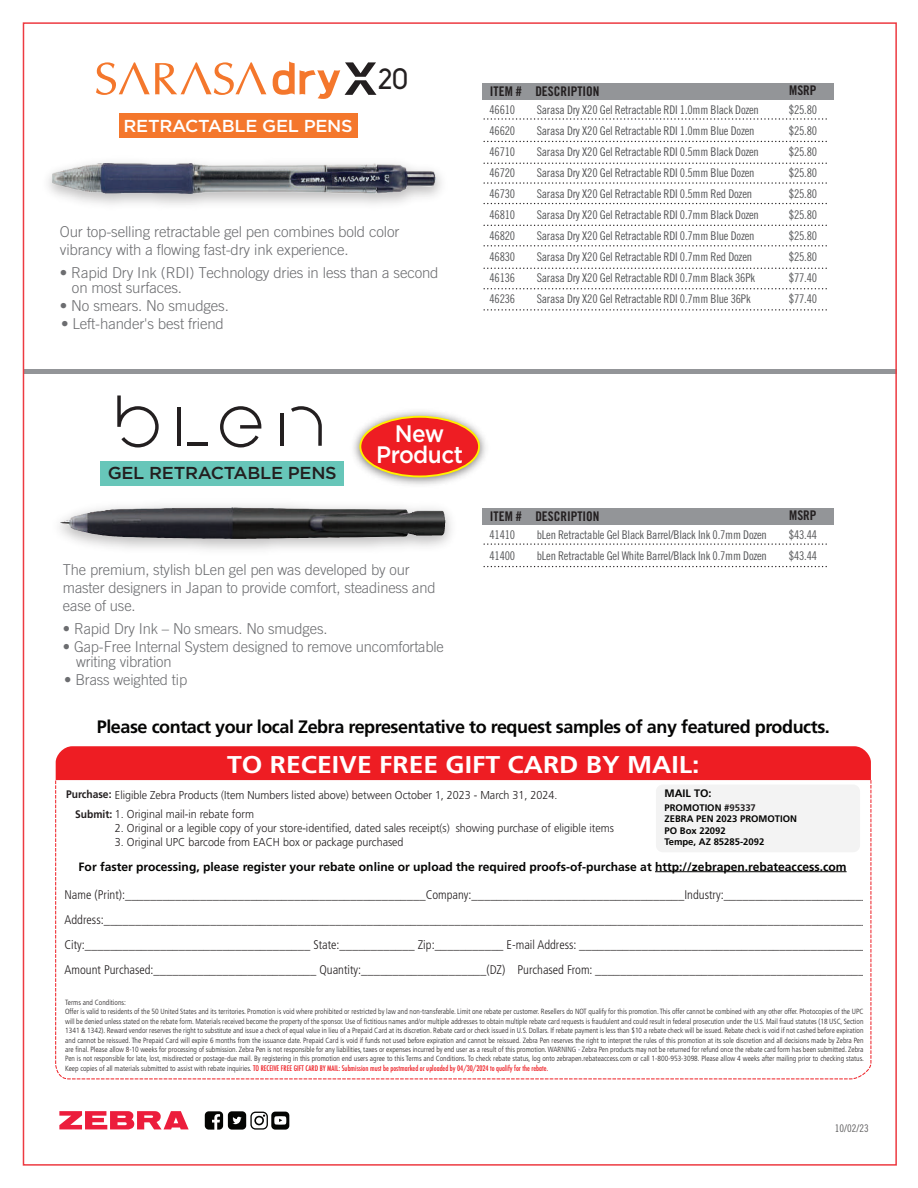
<style>
.page{position:relative;width:918px;height:1188px;background:#fff}
.page>*{position:absolute;margin:0;border:0;box-sizing:border-box;transform-origin:0 0}
.t1{font:28.65px "Biko";color:#231f20}
.t2{font:700 24.3px "Frutiger";color:#fff;scale:1.1 1}
.t3{font:500 23.85px/21px "Gotham";letter-spacing:-.025em;color:#fff;text-align:center;scale:.95 1}
.t4{font:700 18px "Frutiger";letter-spacing:-.025em;color:#050504}
.t5{font:500 17.25px "Gotham";letter-spacing:-.015em;color:#fff;scale:1.04 1}
.t6{font:500 17.25px "Gotham";letter-spacing:-.015em;color:#231f20;scale:1.04 1}
.t7{font:300 15px/18px "Trade Gothic";letter-spacing:-.01em;color:#6c6d70}
.t8{font:13.35px "Trade Gothic LT Std Bd Cn 20";color:#231f20}
.t9{font:300 condensed 12.45px/25px "Frutiger";color:#231f20}
.t10{font:12px/21px "Trade Gothic Cond Eighteen";letter-spacing:-.02em;color:#57585a}
.t11{font:700 12px "Frutiger";color:#050504}
.t12{font:300 11.4px/18.8px "Frutiger";color:#231f20;scale:.94 1}
.t13{font:700 10.8px "Frutiger";color:#050504}
.t14{font:10.5px "Trade Gothic Cond Eighteen";color:#5e5d5e}
.t15{font:700 9.45px/11.4px "Frutiger";color:#050504}
.t16{font:300 condensed 7.5px/9.4px "Frutiger";color:#231f20}
.t17{font:500 condensed 7.5px "Futura";color:#ee1d23}
.s1{font-weight:700;font-size:10.95px}
.s2{color:#231f20}
.s3{font-family:"Frutiger";font-weight:300;color:#231f20}
</style>
<div class="page">
<div style="left:23px;top:369px;width:874px;height:5px;background:#939598"></div>
<svg style="left:55px;top:780px;width:816px;height:299px"></svg>
<div style="left:56px;top:746px;width:815px;height:34px;background:#ee1d23"></div>
<div style="left:656px;top:784px;width:204px;height:68px;background:#f3f3f3;border-radius:7px"></div>
<hr style="left:655px;top:871px;width:192px;height:1px;background:#050504">
<svg style="left:59px;top:1111px;width:130px;height:18px"></svg>
<svg style="left:205px;top:1111px;width:84px;height:19px"></svg>
<div style="left:483px;top:83px;width:351px;height:16px;background:#939598"></div>
<svg style="left:484px;top:118px;width:343px;height:2px"></svg>
<svg style="left:484px;top:141px;width:343px;height:1px"></svg>
<svg style="left:484px;top:163px;width:343px;height:1px"></svg>
<svg style="left:484px;top:182px;width:343px;height:2px"></svg>
<svg style="left:484px;top:203px;width:343px;height:1px"></svg>
<svg style="left:484px;top:225px;width:343px;height:1px"></svg>
<svg style="left:484px;top:245px;width:343px;height:1px"></svg>
<svg style="left:484px;top:268px;width:343px;height:1px"></svg>
<svg style="left:484px;top:288px;width:343px;height:1px"></svg>
<svg style="left:484px;top:309px;width:343px;height:2px"></svg>
<div style="left:483px;top:508px;width:351px;height:17px;background:#939598"></div>
<svg style="left:484px;top:543px;width:343px;height:2px"></svg>
<svg style="left:484px;top:566px;width:343px;height:1px"></svg>
<div style="left:119px;top:113px;width:238px;height:25px;background:#f4772c"></div>
<div style="left:100px;top:461px;width:244px;height:24px;background:#67c6b9"></div>
<img style="left:53px;top:163px;width:383px;height:31px">
<svg style="left:96px;top:62px;width:170px;height:33px"></svg>
<svg style="left:273px;top:61px;width:104px;height:38px"></svg>
<svg style="left:220px;top:406px;width:41px;height:41px"></svg>
<svg style="left:117px;top:395px;width:42px;height:52px"></svg>
<hr style="left:187px;top:442px;width:21px;height:4px;background:#231f20">
<hr style="left:177px;top:407px;width:4px;height:39px;background:#231f20">
<hr style="left:280px;top:413px;width:4px;height:33px;background:#231f20">
<svg style="left:291px;top:406px;width:31px;height:40px"></svg>
<img style="left:59px;top:505px;width:392px;height:45px">
<img style="left:60px;top:507px;width:351px;height:32px">
<img style="left:353px;top:411px;width:133px;height:74px">
<div style="left:360px;top:417px;width:119px;height:59px;background:#ee1d23;border-radius:50%"></div>
<div style="left:359px;top:416px;width:121px;height:61px;border:2px solid #fff101;border-radius:50%"></div>
<h3 class="t5" style="left:124px;top:116px;width:222px">RETRACTABLE GEL PENS</h3>
<h1 class="t1" style="left:378px;top:63px;width:32px">20</h1>
<h3 class="t7" style="left:60px;top:223px;width:341px">Our top-selling retractable gel pen combines bold color vibrancy with a flowing fast-dry ink experience.</h3>
<h3 class="t7" style="left:72px;top:265px;width:368px;line-height:15px;text-indent:-12px">• Rapid Dry Ink (RDI) Technology dries in less than a second on most surfaces.</h3>
<h3 class="t7" style="left:60px;top:296px;width:171px">• No smears. No smudges.</h3>
<h3 class="t7" style="left:61px;top:314px;width:164px">• Left-hander's best friend</h3>
<h3 class="t8" style="left:789px;top:82px;width:29px">MSRP</h3>
<h3 class="t8" style="left:490px;top:83px;width:111px">ITEM # DESCRIPTION</h3>
<h3 class="t10" style="left:489px;top:99px;width:27px;text-align:justify">46610<br>46620<br>46710<br>46720<br>46730<br>46810<br>46820<br>46830<br>46136<br>46236</h3>
<h3 class="t10" style="left:789px;top:99px;width:30px;text-align:justify">$25.80 $25.80 $25.80 $25.80 $25.80 $25.80 $25.80 $25.80 $77.40 $77.40</h3>
<p class="t10" style="left:537px;top:99px;width:224px">Sarasa Dry X20 Gel Retractable RDI 1.0mm Black Dozen Sarasa Dry X20 Gel Retractable RDI 1.0mm Blue Dozen Sarasa Dry X20 Gel Retractable RDI 0.5mm Black Dozen Sarasa Dry X20 Gel Retractable RDI 0.5mm Blue Dozen Sarasa Dry X20 Gel Retractable RDI 0.5mm Red Dozen Sarasa Dry X20 Gel Retractable RDI 0.7mm Black Dozen Sarasa Dry X20 Gel Retractable RDI 0.7mm Blue Dozen Sarasa Dry X20 Gel Retractable RDI 0.7mm Red Dozen Sarasa Dry X20 Gel Retractable RDI 0.7mm Black 36Pk Sarasa Dry X20 Gel Retractable RDI 0.7mm Blue 36Pk</p>
<h3 class="t6" style="left:108px;top:463px;width:222px">GEL RETRACTABLE PENS</h3>
<h3 class="t3" style="left:376px;top:423px;width:93px">New<br>Product</h3>
<h3 class="t7" style="left:63px;top:561px;width:374px">The premium, stylish bLen gel pen was developed by our master designers in Japan to provide comfort, steadiness and ease of use.</h3>
<h3 class="t7" style="left:63px;top:619px;width:266px">• Rapid Dry Ink – No smears. No smudges.</h3>
<h3 class="t7" style="left:76px;top:639px;width:369px;line-height:15px;text-indent:-13px">• Gap-Free Internal System designed to remove uncomfortable writing vibration</h3>
<h3 class="t7" style="left:64px;top:670px;width:124px">• Brass weighted tip</h3>
<h3 class="t8" style="left:789px;top:507px;width:29px">MSRP</h3>
<h3 class="t8" style="left:490px;top:508px;width:111px">ITEM # DESCRIPTION</h3>
<h3 class="t10" style="left:489px;top:524px;width:27px">41410<br>41400</h3>
<h3 class="t10" style="left:789px;top:524px;width:30px">$43.44 $43.44</h3>
<h3 class="t10" style="left:537px;top:524px;width:232px">bLen Retractable Gel Black Barrel/Black Ink 0.7mm Dozen bLen Retractable Gel White Barrel/Black Ink 0.7mm Dozen</h3>
<h3 class="t4" style="left:97px;top:716px;width:735px">Please contact your local Zebra representative to request samples of any featured products.</h3>
<h2 class="t2" style="left:227px;top:750px;width:431px">TO RECEIVE FREE GIFT CARD BY MAIL:</h2>
<h3 class="t12" style="left:75px;top:786px;width:515px;text-indent:-9px"><span class="s1">Purchase:</span> Eligible Zebra Products (Item Numbers listed above) between October 1, 2023 - March 31, 2024.<br><span class="s1">Submit:</span> 1. Original mail-in rebate form</h3>
<h3 class="t12" style="left:115px;top:819px;width:532px">2. Original or a legible copy of your store-identified, dated sales receipt(s) showing purchase of eligible items</h3>
<h3 class="t12" style="left:115px;top:833px;width:309px">3. Original UPC barcode from EACH box or package purchased</h3>
<h3 class="t13" style="left:665px;top:787px;width:49px">MAIL TO:</h3>
<p class="t15" style="left:665px;top:802px;width:134px">PROMOTION #<span class="s2">95337<br></span>ZEBRA PEN 2023 PROMOTION<br>PO Box 22092<br>Tempe, AZ 85285-2092</p>
<h3 class="t11" style="left:79px;top:859px;width:769px">For faster processing, please register your rebate online or upload the required proofs-of-purchase at http://zebrapen.rebateaccess.com</h3>
<p class="t9" style="left:65px;top:882px;width:811px">Name (Print):________________________________________________Company:__________________________________Industry:_______________________ Address:___________________________________________________________________________________________________________________________ City:____________________________________ State:____________ Zip:___________ E-mail Address: ______________________________________________ Amount Purchased:__________________________ Quantity:____________________(DZ) Purchased From: ____________________________________________</p>
<p class="t16" style="left:65px;top:998px;width:800px">Terms and Conditions:<br>Offer is valid to residents of the 50 United States and its territories. Promotion is void where prohibited or restricted by law and non-transferable. Limit one rebate per customer. Resellers do NOT qualify for this promotion. This offer cannot be combined with any other offer. Photocopies of the UPC will be denied unless stated on the rebate form. Materials received become the property of the sponsor. Use of fictitious names and/or multiple addresses to obtain multiple rebate card requests is fraudulent and could result in federal prosecution under the U.S. Mail fraud statutes (18 USC, Section 1341 &amp; 1342). Reward vendor reserves the right to substitute and issue a check of equal value in lieu of a Prepaid Card at its discretion. Rebate card or check issued in U.S. Dollars. If rebate payment is less than $10 a rebate check will be issued. Rebate check is void if not cashed before expiration and cannot be reissued. The Prepaid Card will expire 6 months from the issuance date. Prepaid Card is void if funds not used before expiration and cannot be reissued. Zebra Pen reserves the right to interpret the rules of this promotion at its sole discretion and all decisions made by Zebra Pen are final. Please allow 8-10 weeks for processing of submission. Zebra Pen is not responsible for any liabilities, taxes or expenses incurred by end user as a result of this promotion. WARNING - Zebra Pen products may not be returned for refund once the rebate card form has been submitted. Zebra Pen is not responsible for late, lost, misdirected or postage-due mail. By registering in this promotion end users agree to this Terms and Conditions. To check rebate status, log onto zebrapen.rebateaccess.com or call 1-800-953-3098. Please allow 4 weeks after mailing prior to checking status.</p>
<p class="t17" style="left:65px;top:1063px;width:485px"><span class="s3">Keep copies of all materials submitted to assist with rebate inquiries.</span> TO RECEIVE FREE GIFT CARD BY MAIL: Submission must be postmarked or uploaded by 04/30/2024 to qualify for the rebate.</p>
<h3 class="t14" style="left:835px;top:1122px;width:35px">10/02/23</h3>
</div>
